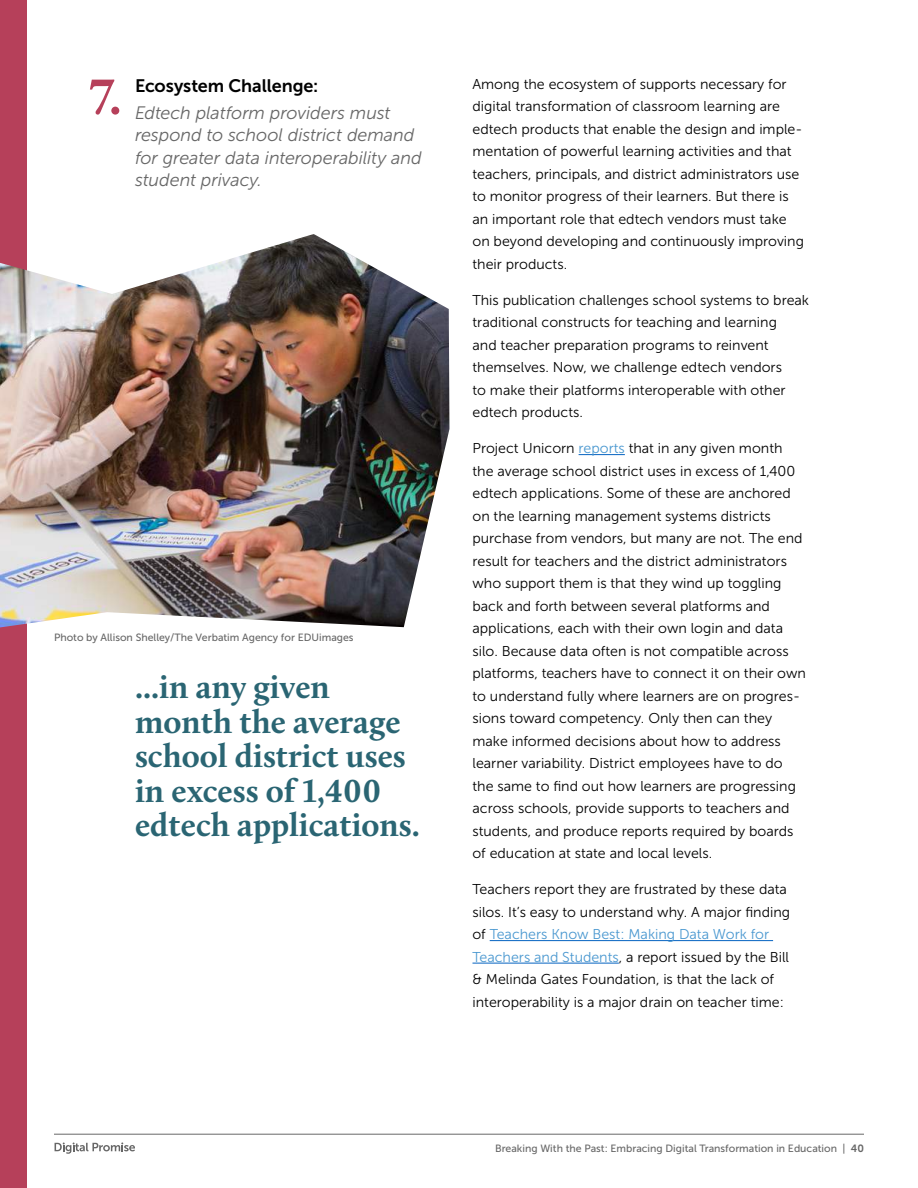
<style>
.page{position:relative;width:918px;height:1188px;background:#fff}
.page>*{position:absolute;margin:0;border:0;box-sizing:border-box;transform-origin:0 0}
.t1{font:700 51.6px "Calluna";color:#b6405a}
.t2{font:700 33px/34.5px "Calluna";color:#2a6573}
.t3{font:italic 18px/22.5px "Museo Sans 300";letter-spacing:-.005em;color:#676767}
.t4{font:18px "Museo Sans 700";letter-spacing:-.005em;color:#000}
.t5{font:14.25px/22.5px "Museo Sans 300";color:#000}
.t6{font:10.5px "Museo Sans 500";color:#676767}
.s1{color:#4a98d0}
.s2{font-family:"Museo Sans 700"}
</style>
<div class="page">
<div style="left:0;top:0;width:27px;height:1188px;background:#b6405a"></div>
<hr style="left:54px;top:1134px;width:810px;height:1px;background:#676767">
<svg style="left:55px;top:1142px;width:80px;height:12px"></svg>
<hr style="left:579px;top:454px;width:46px;height:1px;background:#0563c1">
<hr style="left:490px;top:940px;width:283px;height:1px;background:#0563c1">
<hr style="left:472px;top:963px;width:147px;height:1px;background:#0563c1">
<img style="left:0;top:234px;width:449px;height:393px">
<h1 class="t1" style="left:89px;top:65px;width:34px">7.</h1>
<p class="t4" style="left:135px;top:75px;width:185px">Ecosystem Challenge:</p>
<p class="t3" style="left:135px;top:101px;width:288px">Edtech platform providers must respond to school district demand for greater data interoperability and student privacy.</p>
<p class="t6" style="left:54px;top:632px;width:301px">Photo by Allison Shelley/The Verbatim Agency for EDUimages</p>
<h2 class="t2" style="left:135px;top:669px;width:286px">...in any given month the average school district uses in excess of 1,400 edtech applications.</h2>
<p class="t5" style="left:472px;top:73px;width:333px">Among the ecosystem of supports necessary for digital transformation of classroom learning are edtech products that enable the design and imple&shy;mentation of powerful learning activities and that teachers, principals, and district administrators use to monitor progress of their learners. But there is an important role that edtech vendors must take on beyond developing and continuously improving their products.</p>
<p class="t5" style="left:472px;top:289px;width:338px">This publication challenges school systems to break traditional constructs for teaching and learning<br>and teacher preparation programs to reinvent themselves. Now, we challenge edtech vendors<br>to make their platforms interoperable with other edtech products.</p>
<p class="t5" style="left:472px;top:437px;width:335px">Project Unicorn <span class="s1">reports</span> that in any given month the average school district uses in excess of 1,400 edtech applications. Some of these are anchored on the learning management systems districts purchase from vendors, but many are not. The end result for teachers and the district administrators who support them is that they wind up toggling back and forth between several platforms and applications, each with their own login and data silo. Because data often is not compatible across platforms, teachers have to connect it on their own to understand fully where learners are on progres&shy;sions toward competency. Only then can they make informed decisions about how to address learner variability. District employees have to do the same to find out how learners are progressing across schools, provide supports to teachers and students, and produce reports required by boards of education at state and local levels.</p>
<p class="t5" style="left:472px;top:878px;width:319px">Teachers report they are frustrated by these data silos. It’s easy to understand why. A major finding of <span class="s1">Teachers Know Best: Making Data Work for Teachers and Students</span>, a report issued by the Bill &amp; Melinda Gates Foundation, is that the lack of interoperability is a major drain on teacher time:</p>
<p class="t6" style="left:495px;top:1142px;width:370px">Breaking With the Past: Embracing Digital Transformation in Education | <span class="s2">40</span></p>
</div>
